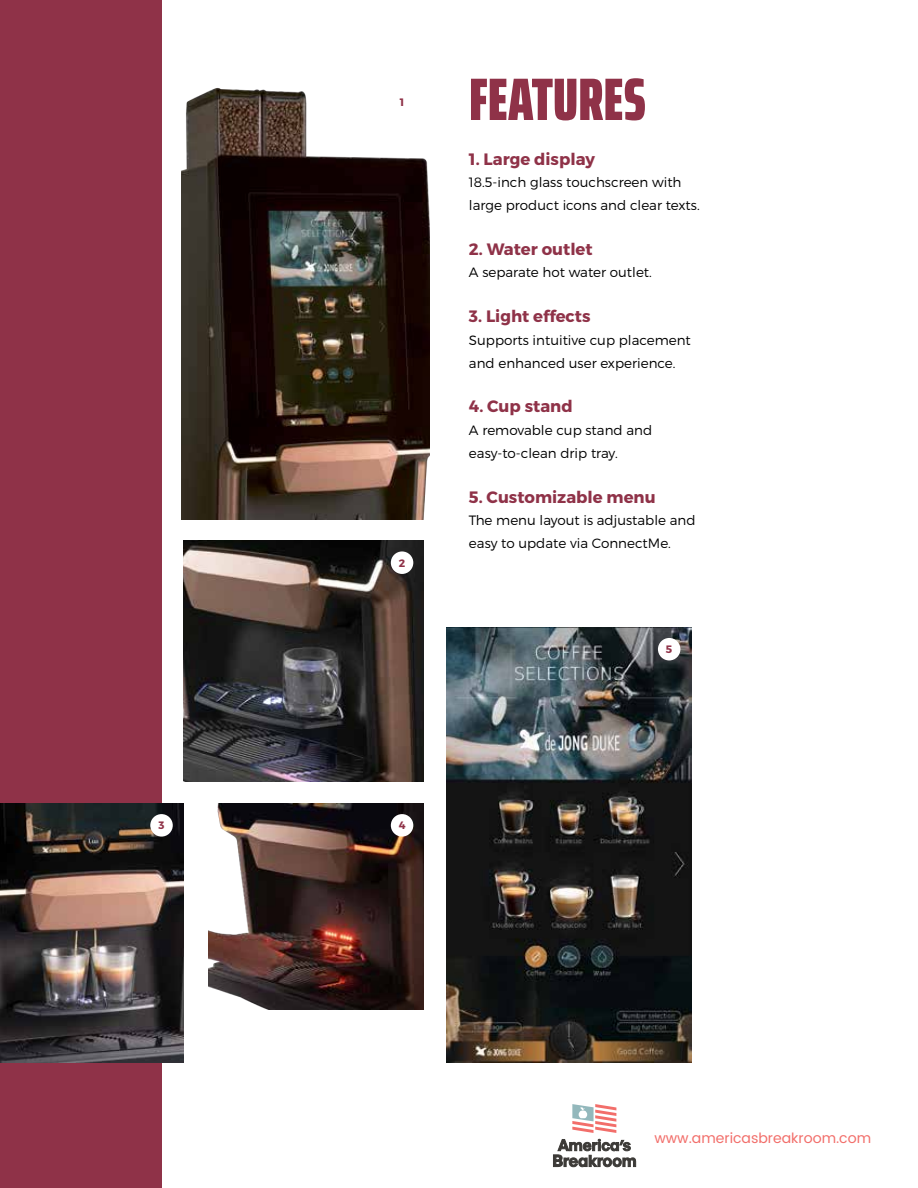
<style>
.page{position:relative;width:918px;height:1188px;background:#fff}
.page>*{position:absolute;margin:0;border:0;box-sizing:border-box;transform-origin:0 0}
.t1{font:900 extra-condensed 60px "Saira";color:#8f3248}
.t2{font:700 16.5px "Montserrat";color:#8f3248}
.t3{font:14.1px "Poppins";color:#f26e6a}
.t4{font:300 13.5px/22.5px "Montserrat";color:#000}
.t5{font:700 10.8px "Montserrat";color:#8f3248}
</style>
<div class="page">
<div style="left:0;top:0;width:161px;height:1188px;background:#8f3248"></div>
<img style="left:446px;top:628px;width:245px;height:434px">
<img style="left:0;top:803px;width:183px;height:259px">
<img style="left:182px;top:88px;width:248px;height:431px">
<img style="left:208px;top:803px;width:216px;height:207px">
<img style="left:183px;top:541px;width:241px;height:240px">
<div style="left:391px;top:91px;width:22px;height:22px;background:#fff;border-radius:50%"></div>
<div style="left:391px;top:551px;width:22px;height:23px;background:#fff;border-radius:50%"></div>
<div style="left:658px;top:638px;width:22px;height:22px;background:#fff;border-radius:50%"></div>
<div style="left:391px;top:814px;width:22px;height:23px;background:#fff;border-radius:50%"></div>
<div style="left:150px;top:814px;width:23px;height:23px;background:#fff;border-radius:50%"></div>
<svg style="left:572px;top:1104px;width:44px;height:29px"></svg>
<svg style="left:553px;top:1139px;width:83px;height:28px"></svg>
<p class="t5" style="left:400px;top:95px;width:6px">1</p>
<p class="t5" style="left:399px;top:556px;width:8px">2</p>
<h1 class="t1" style="left:469px;top:53px;width:178px">FEATURES</h1>
<p class="t2" style="left:469px;top:149px;width:128px">1. Large display</p>
<p class="t4" style="left:469px;top:171px;width:232px">18.5-inch glass touchscreen with large product icons and clear texts.</p>
<p class="t2" style="left:469px;top:239px;width:125px">2. Water outlet</p>
<p class="t4" style="left:469px;top:261px;width:184px">A separate hot water outlet.</p>
<p class="t2" style="left:469px;top:306px;width:123px">3. Light effects</p>
<p class="t4" style="left:469px;top:329px;width:223px">Supports intuitive cup placement and enhanced user experience.</p>
<p class="t2" style="left:469px;top:396px;width:105px">4. Cup stand</p>
<p class="t4" style="left:469px;top:419px;width:185px">A removable cup stand and easy-to-clean drip tray.</p>
<p class="t2" style="left:469px;top:486px;width:188px">5. Customizable menu</p>
<p class="t4" style="left:469px;top:509px;width:228px">The menu layout is adjustable and easy to update via ConnectMe.</p>
<p class="t5" style="left:666px;top:642px;width:8px">5</p>
<p class="t5" style="left:159px;top:819px;width:8px">3</p>
<p class="t5" style="left:399px;top:819px;width:8px">4</p>
<p class="t3" style="left:654px;top:1128px;width:218px">www.americasbreakroom.com</p>
</div>
